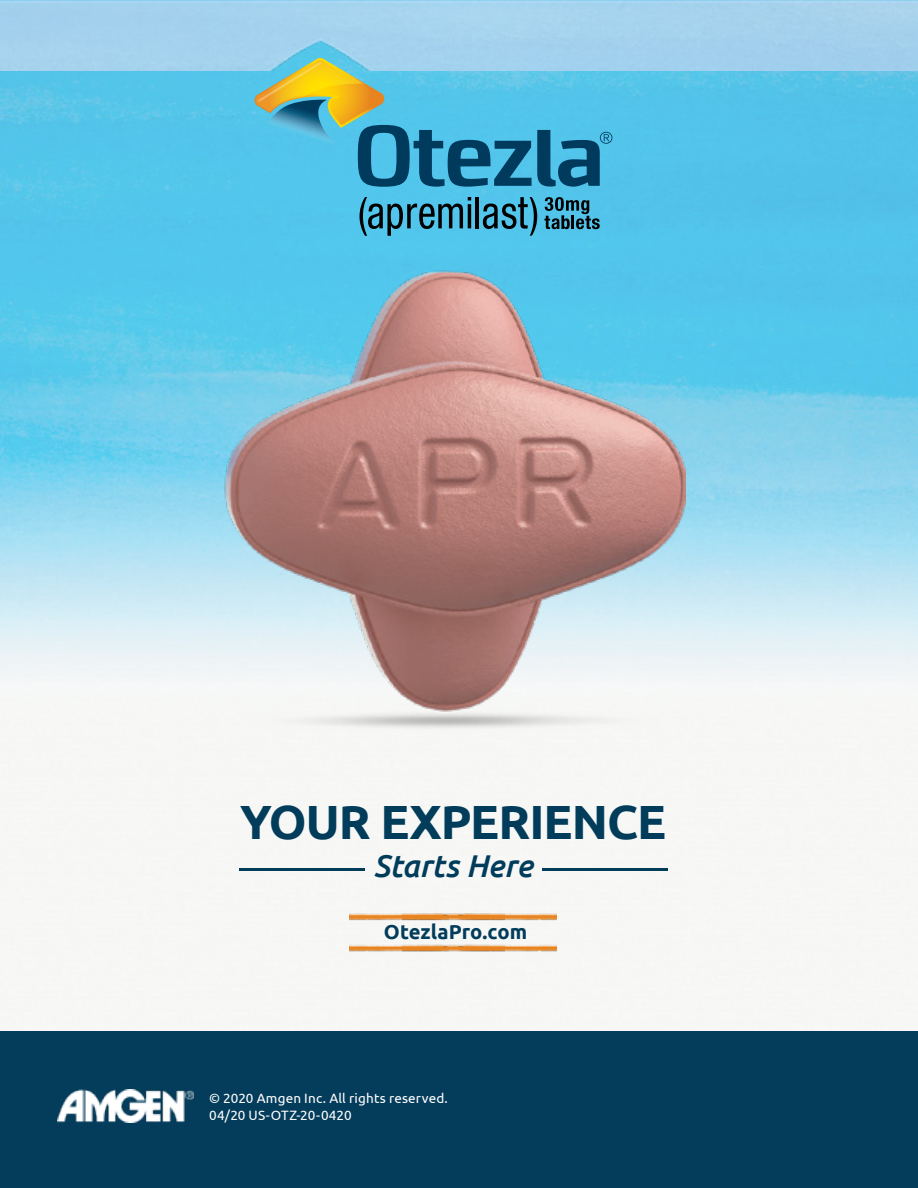
<style>
.page{position:relative;width:918px;height:1188px;background:#fff}
.page>*{position:absolute;margin:0;border:0;box-sizing:border-box;transform-origin:0 0}
.t1{font:700 48px "Ubuntu";letter-spacing:-.025em;color:#013c5b}
.t2{font:italic 500 31.5px "Ubuntu";letter-spacing:-.005em;color:#013c5b}
.t3{font:700 20.25px "Ubuntu";color:#013c5b}
.t4{font:13.5px/16.2px "Ubuntu";letter-spacing:.01em;color:#fff}
</style>
<div class="page">
<img style="left:0;top:71px;width:918px;height:960px">
<div style="left:0;top:1031px;width:918px;height:157px;background:#043c5b"></div>
<div style="left:0;top:0;width:918px;height:71px;background:#a4d2ed"></div>
<img style="left:57px;top:1090px;width:136px;height:32px">
<svg style="left:255px;top:58px;width:357px;height:129px;background:#5aadbf"></svg>
<hr style="left:476px;top:197px;width:3px;height:31px;background:#000">
<svg style="left:360px;top:197px;width:111px;height:39px;background:#3a8ca7"></svg>
<svg style="left:483px;top:197px;width:54px;height:39px;background:#3888a2"></svg>
<svg style="left:544px;top:197px;width:56px;height:32px;background:#327991"></svg>
<img style="left:221px;top:270px;width:464px;height:486px">
<img style="left:448px;top:908px;width:10px;height:14px">
<img style="left:458px;top:908px;width:99px;height:14px">
<img style="left:350px;top:908px;width:98px;height:14px">
<img style="left:448px;top:939px;width:10px;height:15px">
<img style="left:458px;top:939px;width:99px;height:15px">
<img style="left:350px;top:939px;width:98px;height:15px">
<hr style="left:542px;top:868px;width:125px;height:3px;background:#013c5b">
<hr style="left:239px;top:868px;width:125px;height:3px;background:#013c5b">
<h1 class="t1" style="left:240px;top:793px;width:427px">YOUR EXPERIENCE</h1>
<h2 class="t2" style="left:373px;top:847px;width:161px">Starts Here</h2>
<h3 class="t3" style="left:384px;top:919px;width:145px">OtezlaPro.com</h3>
<p class="t4" style="left:209px;top:1090px;width:240px">© 2020 Amgen Inc. All rights reserved.<br>04/20 US-OTZ-20-0420</p>
</div>
